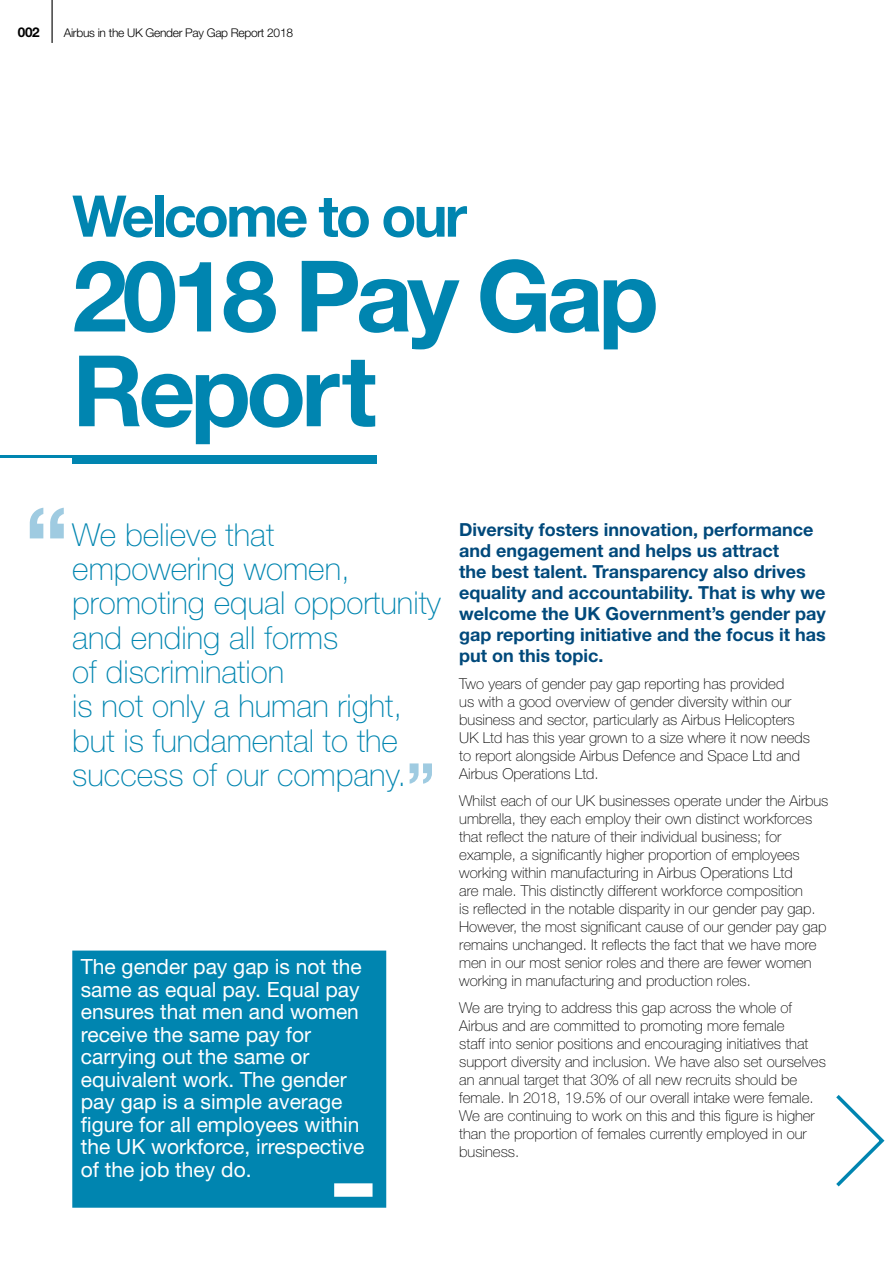
<style>
.page{position:relative;width:893px;height:1263px;background:#fff}
.page>*{position:absolute;margin:0;border:0;box-sizing:border-box;transform-origin:0 0}
.t1{font:700 98.85px/94.8px "Helvetica Neue LT Std";letter-spacing:-.05em;color:#0085b0}
.t2{font:700 57.45px "Helvetica Neue LT Std";letter-spacing:-.05em;color:#0085b0}
.t3{font:100 31.65px/34.3px "Helvetica Neue LT Std";color:#0085b0}
.t4{font:21px/22.5px "Helvetica Neue LT Std";color:#fff}
.t5{font:700 18px/21px "Helvetica Neue LT Std";color:#00497b}
.t6{font:100 15px/18px "Helvetica Neue LT Std";color:#000}
.t7{font:700 13.5px "Helvetica Neue LT Std";color:#000}
.t8{font:300 12px "Helvetica Neue LT Std";letter-spacing:-.025em;color:#000}
.s1{font-weight:700;font-size:63px;color:#9fcbe1}
</style>
<div class="page">
<hr style="left:52px;top:0;width:1px;height:43px;background:#000">
<svg style="left:836px;top:1095px;width:49px;height:92px"></svg>
<div style="left:72px;top:950px;width:314px;height:258px;background:#0085b0"></div>
<div style="left:72px;top:455px;width:305px;height:8px;background:#0085b0"></div>
<hr style="left:0;top:455px;width:377px;height:3px;background:#0085b0">
<svg style="left:29px;top:508px;width:35px;height:30px"></svg>
<p class="t7" style="left:18px;top:23px;width:23px">002</p>
<p class="t8" style="left:64px;top:25px;width:231px">Airbus in the UK Gender Pay Gap Report 2018</p>
<h2 class="t2" style="left:72px;top:181px;width:396px">Welcome to our</h2>
<h1 class="t1" style="left:72px;top:247px;width:588px">2018 Pay Gap<br>Report</h1>
<h3 class="t3" style="left:72px;top:517px;width:370px">We believe that empowering women, promoting equal opportunity and ending all forms<br>of discrimination<br>is not only a human right, but is fundamental to the success of our company.<span class="s1">”</span></h3>
<p class="t5" style="left:459px;top:519px;width:368px">Diversity fosters innovation, performance and engagement and helps us attract<br>the best talent. Transparency also drives equality and accountability. That is why we welcome the UK Government’s gender pay gap reporting initiative and the focus it has put on this topic.</p>
<p class="t6" style="left:459px;top:674px;width:352px">Two years of gender pay gap reporting has provided<br>us with a good overview of gender diversity within our business and sector, particularly as Airbus Helicopters UK Ltd has this year grown to a size where it now needs to report alongside Airbus Defence and Space Ltd and Airbus Operations Ltd.</p>
<p class="t6" style="left:459px;top:791px;width:371px">Whilst each of our UK businesses operate under the Airbus umbrella, they each employ their own distinct workforces that reflect the nature of their individual business; for example, a significantly higher proportion of employees working within manufacturing in Airbus Operations Ltd<br>are male. This distinctly different workforce composition<br>is reflected in the notable disparity in our gender pay gap.<br>However, the most significant cause of our gender pay gap remains unchanged. It reflects the fact that we have more men in our most senior roles and there are fewer women working in manufacturing and production roles.</p>
<p class="t6" style="left:459px;top:998px;width:368px">We are trying to address this gap across the whole of Airbus and are committed to promoting more female<br>staff into senior positions and encouraging initiatives that support diversity and inclusion. We have also set ourselves an annual target that 30% of all new recruits should be female. In 2018, 19.5% of our overall intake were female.<br>We are continuing to work on this and this figure is higher than the proportion of females currently employed in our business.</p>
<p class="t4" style="left:81px;top:955px;width:285px">The gender pay gap is not the same as equal pay. Equal pay ensures that men and women receive the same pay for carrying out the same or equivalent work. The gender pay gap is a simple average figure for all employees within the UK workforce, irrespective of the job they do.</p>
</div>
